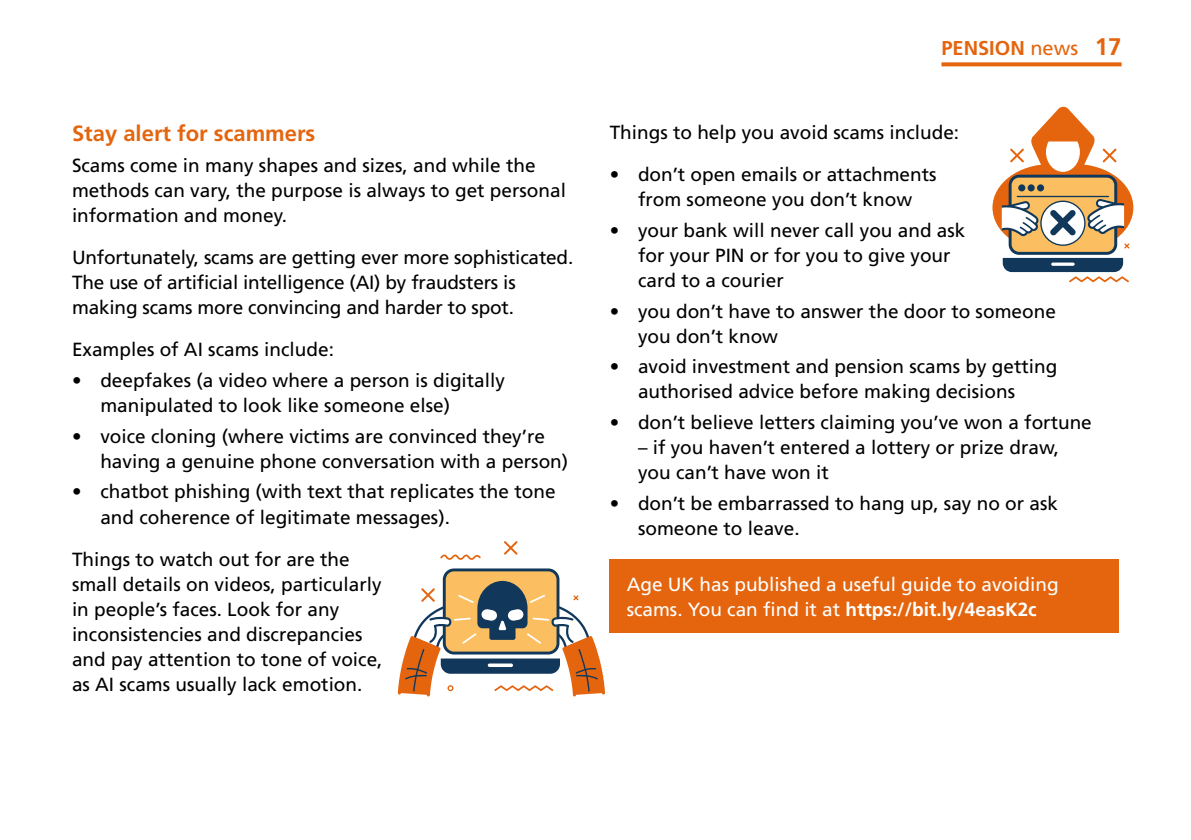
<style>
.page{position:relative;width:1191px;height:840px;background:#fff}
.page>*{position:absolute;margin:0;border:0;box-sizing:border-box;transform-origin:0 0}
.t1{font:700 22px "Frutiger";color:#e4650e}
.t2{font:700 20px "Frutiger";color:#e4650e}
.t3{font:19px/25px "Frutiger";color:#000}
.t4{font:19px/25px "Frutiger";color:#fff}
.s1{font-weight:400}
.s2{font-size:24px}
.s3{font-weight:700}
</style>
<div class="page">
<svg style="left:941px;top:62px;width:180px;height:4px"></svg>
<div style="left:609px;top:559px;width:510px;height:73px;background:#e4650e"></div>
<div style="left:992px;top:164px;width:115px;height:87px;background:#e4650e;border-radius:50%"></div>
<svg style="left:1001px;top:106px;width:128px;height:176px"></svg>
<svg style="left:440px;top:554px;width:41px;height:5px"></svg>
<svg style="left:504px;top:541px;width:13px;height:13px"></svg>
<svg style="left:398px;top:568px;width:207px;height:128px"></svg>
<p class="t1" style="left:72px;top:121px;width:245px">Stay alert for scammers</p>
<p class="t3" style="left:72px;top:153px;width:495px">Scams come in many shapes and sizes, and while the methods can vary, the purpose is always to get personal information and money.</p>
<p class="t3" style="left:72px;top:245px;width:503px">Unfortunately, scams are getting ever more sophisticated.<br>The use of artificial intelligence (AI) by fraudsters is making scams more convincing and harder to spot.</p>
<p class="t3" style="left:72px;top:337px;width:263px">Examples of AI scams include:</p>
<p class="t3" style="left:100px;top:367px;width:406px;text-indent:-28px">• deepfakes (a video where a person is digitally manipulated to look like someone else)</p>
<p class="t3" style="left:100px;top:423px;width:469px;text-indent:-28px">• voice cloning (where victims are convinced they’re having a genuine phone conversation with a person)</p>
<p class="t3" style="left:100px;top:479px;width:457px;text-indent:-28px">• chatbot phishing (with text that replicates the tone and coherence of legitimate messages).</p>
<p class="t3" style="left:72px;top:546px;width:312px">Things to watch out for are the small details on videos, particularly in people’s faces. Look for any inconsistencies and discrepancies and pay attention to tone of voice, as AI scams usually lack emotion.</p>
<p class="t2" style="left:941px;top:36px;width:182px">PENSION <span class="s1">news</span> <span class="s2">17</span></p>
<p class="t3" style="left:609px;top:120px;width:351px">Things to help you avoid scams include:</p>
<p class="t3" style="left:609px;top:162px;width:328px;text-align:center">• don’t open emails or attachments from someone you don’t know</p>
<p class="t3" style="left:638px;top:217px;width:329px;text-indent:-28px">• your bank will never call you and ask for your PIN or for you to give your card to a courier</p>
<p class="t3" style="left:638px;top:298px;width:419px;text-indent:-28px">• you don’t have to answer the door to someone you don’t know</p>
<p class="t3" style="left:638px;top:354px;width:421px;text-indent:-28px">• avoid investment and pension scams by getting authorised advice before making decisions</p>
<p class="t3" style="left:609px;top:409px;width:484px">• don’t believe letters claiming you’ve won a fortune</p>
<p class="t3" style="left:638px;top:434px;width:422px">– if you haven’t entered a lottery or prize draw, you can’t have won it</p>
<p class="t3" style="left:638px;top:490px;width:421px;text-indent:-28px">• don’t be embarrassed to hang up, say no or ask someone to leave.</p>
<p class="t4" style="left:626px;top:571px;width:433px">Age UK has published a useful guide to avoiding scams. You can find it at <span class="s3">https://bit.ly/4easK2c</span></p>
</div>
